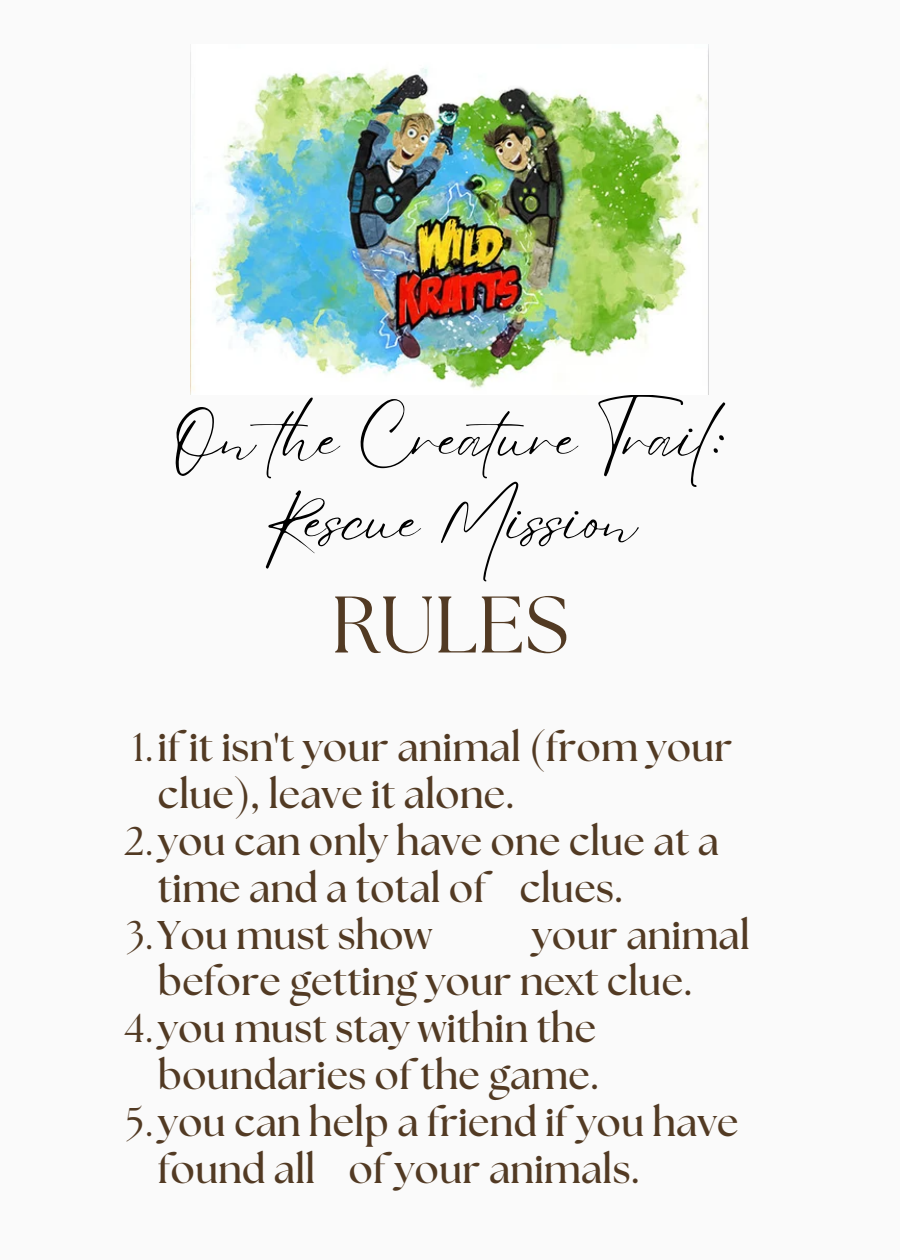
<style>
.page{position:relative;width:900px;height:1260px;background:#fafafa}
.page>*{position:absolute;margin:0;border:0;box-sizing:border-box;transform-origin:0 0}
.t1{font:80px "The Seasons";color:#523a23}
.t2{font:60px/82.5px "Eyesome Script";color:#000;text-align:center}
.t3{font:700 40px/47px "The Seasons";letter-spacing:.005em;color:#523a23}
.s1{font-weight:400}
</style>
<div class="page">
<img style="left:191px;top:69px;width:517px;height:320px">
<p class="t2" style="left:173px;top:393px;width:556px">On the Creature Trail:<br>Rescue Mission</p>
<h2 class="t1" style="left:331px;top:588px;width:239px">RULES</h2>
<h1 class="t3" style="left:158px;top:726px;width:576px;text-indent:-26px"><span class="s1">1.</span>if it isn't your animal (from your clue), leave it alone.</h1>
<p class="t3" style="left:158px;top:819px;width:563px;text-indent:-33px"><span class="s1">2.</span>you can only have one clue at a time and a total of clues.</p>
<p class="t3" style="left:126px;top:913px;width:308px"><span class="s1">3.</span>You must show</p>
<p class="t3" style="left:158px;top:913px;width:593px;text-indent:374px">your animal before getting your next clue.</p>
<p class="t3" style="left:124px;top:1007px;width:477px;text-align:right"><span class="s1">4.</span>you must stay within the boundaries of the game.</p>
<p class="t3" style="left:158px;top:1101px;width:582px;text-indent:-32px"><span class="s1">5.</span>you can help a friend if you have found all of your animals.</p>
</div>
